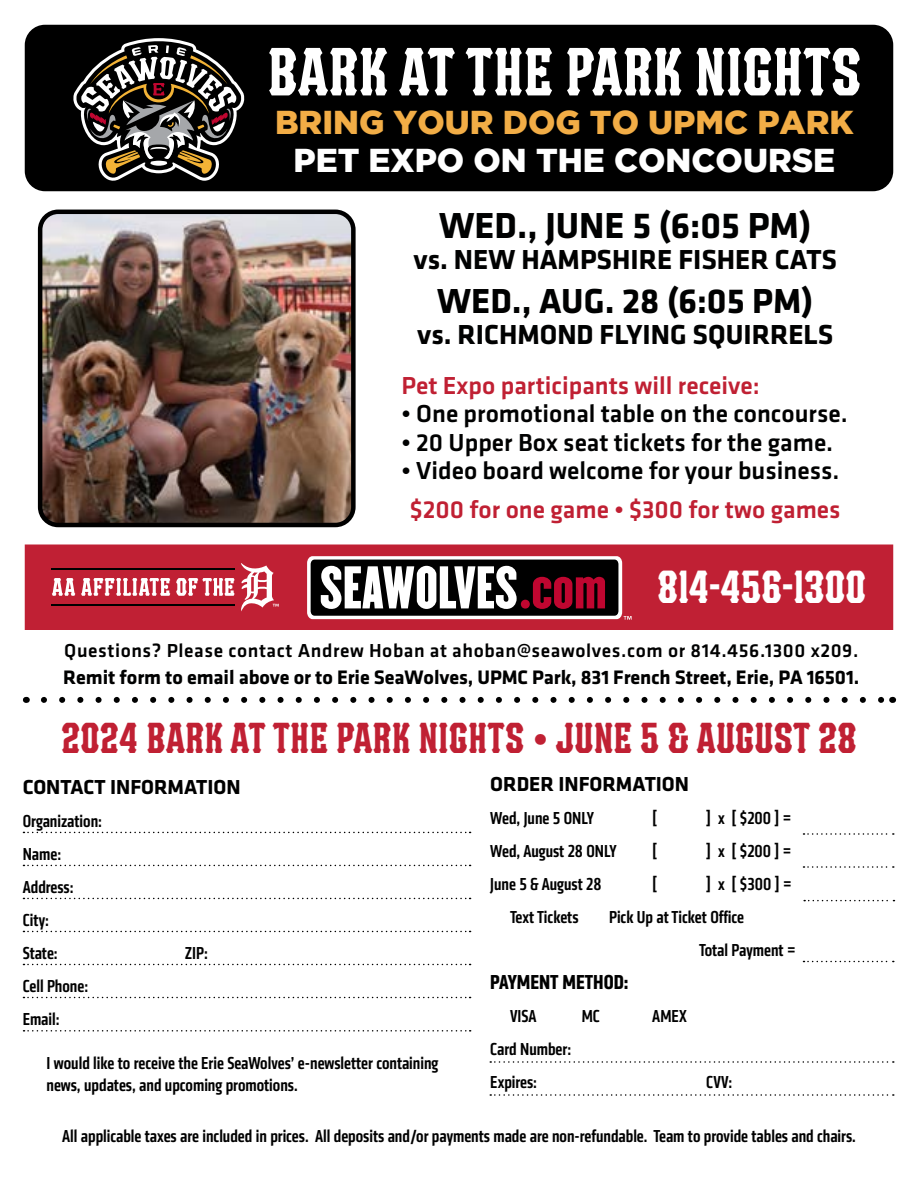
<style>
.page{position:relative;width:918px;height:1188px;background:#fff}
.page>*{position:absolute;margin:0;border:0;box-sizing:border-box;transform-origin:0 0}
.t1{font:66px "Erie Sea Wolves";color:#fff}
.t2{font:45px "Erie Sea Wolves";color:#fff}
.t3{font:42px "Erie Sea Wolves";color:#c02033}
.t4{font:700 37.5px "Klavika Basic";color:#000101}
.t5{font:700 36px "Klavika Basic";color:#000101}
.t6{font:900 33px "Gotham";color:#f2ad46}
.t7{font:900 33px "Gotham";color:#fff}
.t8{font:700 28.5px "Klavika Basic";color:#000101}
.t9{font:500 25.5px "Klavika Basic";color:#000101}
.t10{font:500 25.5px "Klavika Basic";color:#c02033}
.t11{font:700 21px "Klavika Basic";color:#000}
.t12{font:700 21px "Klavika Condensed";color:#000}
.t13{font:700 20.25px "Klavika Basic";letter-spacing:-.005em;color:#000101}
.t14{font:500 19.5px "Klavika Basic";letter-spacing:.03em;color:#000101}
.t15{font:500 18px/33px "Klavika Condensed";color:#000}
.s1{font-family:"Klavika Basic";font-weight:500}
</style>
<div class="page">
<div style="left:27px;top:27px;width:864px;height:162px;background:#000;border-radius:18px"></div>
<div style="left:25px;top:25px;width:868px;height:166px;border:4px solid #000;border-radius:18px"></div>
<svg style="left:73px;top:38px;width:172px;height:143px"></svg>
<div style="left:25px;top:544px;width:868px;height:86px;background:#c02034"></div>
<img style="left:43px;top:215px;width:308px;height:307px">
<div style="left:38px;top:210px;width:318px;height:317px;border:4px solid #000;border-radius:18px"></div>
<svg style="left:23px;top:832px;width:448px;height:1px"></svg>
<svg style="left:23px;top:865px;width:448px;height:1px"></svg>
<svg style="left:23px;top:898px;width:448px;height:1px"></svg>
<svg style="left:23px;top:931px;width:448px;height:1px"></svg>
<svg style="left:23px;top:964px;width:448px;height:1px"></svg>
<svg style="left:23px;top:997px;width:448px;height:1px"></svg>
<svg style="left:804px;top:833px;width:90px;height:2px"></svg>
<svg style="left:804px;top:866px;width:90px;height:2px"></svg>
<svg style="left:804px;top:961px;width:90px;height:1px"></svg>
<svg style="left:490px;top:1061px;width:404px;height:2px"></svg>
<svg style="left:490px;top:1094px;width:404px;height:2px"></svg>
<svg style="left:44px;top:697px;width:839px;height:6px"></svg>
<svg style="left:24px;top:1030px;width:447px;height:2px"></svg>
<svg style="left:307px;top:556px;width:325px;height:64px;background:#766064"></svg>
<svg style="left:241px;top:563px;width:38px;height:48px"></svg>
<svg style="left:52px;top:578px;width:23px;height:18px"></svg>
<svg style="left:176px;top:578px;width:59px;height:18px"></svg>
<svg style="left:81px;top:578px;width:89px;height:18px"></svg>
<hr style="left:52px;top:568px;width:183px;height:2px;background:#000">
<hr style="left:52px;top:604px;width:183px;height:2px;background:#000">
<svg style="left:804px;top:900px;width:90px;height:1px"></svg>
<h1 class="t1" style="left:267px;top:43px;width:595px">BARK AT THE PARK NIGHTS</h1>
<h3 class="t6" style="left:275px;top:103px;width:580px">BRING YOUR DOG TO UPMC PARK</h3>
<h3 class="t7" style="left:293px;top:141px;width:543px">PET EXPO ON THE CONCOURSE</h3>
<h3 class="t4" style="left:439px;top:198px;width:374px">WED., JUNE 5 (6:05 PM)</h3>
<h3 class="t8" style="left:413px;top:239px;width:425px">vs. NEW HAMPSHIRE FISHER CATS</h3>
<h3 class="t5" style="left:437px;top:275px;width:378px">WED., AUG. 28 (6:05 PM)</h3>
<h3 class="t8" style="left:417px;top:314px;width:418px">vs. RICHMOND FLYING SQUIRRELS</h3>
<h3 class="t10" style="left:401px;top:368px;width:360px">Pet Expo participants will receive:</h3>
<h3 class="t9" style="left:401px;top:397px;width:448px">• One promotional table on the concourse.</h3>
<h3 class="t9" style="left:401px;top:425px;width:433px">• 20 Upper Box seat tickets for the game.</h3>
<h3 class="t9" style="left:401px;top:454px;width:440px">• Video board welcome for your business.</h3>
<h3 class="t10" style="left:410px;top:493px;width:432px">$200 for one game • $300 for two games</h3>
<h2 class="t2" style="left:658px;top:567px;width:210px">814-456-1300</h2>
<p class="t14" style="left:64px;top:637px;width:796px">Questions? Please contact Andrew Hoban at ahoban@seawolves.com or 814.456.1300 x209.</p>
<p class="t13" style="left:63px;top:663px;width:798px">Remit form to email above or to Erie SeaWolves, UPMC Park, 831 French Street, Erie, PA 16501.</p>
<h3 class="t3" style="left:61px;top:720px;width:797px">2024 BARK AT THE PARK NIGHTS <span class="s1">•</span> JUNE 5 &amp; AUGUST 28</h3>
<p class="t11" style="left:23px;top:772px;width:219px">CONTACT INFORMATION</p>
<p class="t15" style="left:23px;top:805px;width:81px">Organization:<br>Name:<br>Address:<br>City:<br>State:</p>
<p class="t15" style="left:185px;top:937px;width:25px">ZIP:</p>
<p class="t15" style="left:23px;top:970px;width:67px">Cell Phone:<br>Email:</p>
<p class="t15" style="left:47px;top:1053px;width:393px;line-height:21.6px">I would like to receive the Erie SeaWolves’ e-newsletter containing news, updates, and upcoming promotions.</p>
<p class="t11" style="left:490px;top:769px;width:200px">ORDER INFORMATION</p>
<p class="t15" style="left:490px;top:802px;width:105px">Wed, June 5 ONLY</p>
<p class="t15" style="left:652px;top:802px;width:6px">[</p>
<p class="t15" style="left:706px;top:802px;width:87px">] x [ $200 ] =</p>
<p class="t15" style="left:490px;top:835px;width:128px">Wed, August 28 ONLY</p>
<p class="t15" style="left:652px;top:835px;width:6px">[</p>
<p class="t15" style="left:706px;top:835px;width:87px">] x [ $200 ] =</p>
<p class="t15" style="left:490px;top:868px;width:113px">June 5 &amp; August 28</p>
<p class="t15" style="left:652px;top:868px;width:6px">[</p>
<p class="t15" style="left:706px;top:868px;width:87px">] x [ $300 ] =</p>
<p class="t15" style="left:510px;top:901px;width:70px">Text Tickets</p>
<p class="t15" style="left:699px;top:901px;width:98px;text-indent:-90px">Pick Up at Ticket Office<br>Total Payment =</p>
<p class="t12" style="left:490px;top:969px;width:140px">PAYMENT METHOD:</p>
<p class="t15" style="left:510px;top:1000px;width:28px">VISA</p>
<p class="t15" style="left:582px;top:1000px;width:20px">MC</p>
<p class="t15" style="left:652px;top:1000px;width:36px">AMEX</p>
<p class="t15" style="left:490px;top:1033px;width:82px">Card Number:<br>Expires:</p>
<p class="t15" style="left:706px;top:1066px;width:27px">CVV:</p>
<p class="t15" style="left:62px;top:1119px;width:795px">All applicable taxes are included in prices. All deposits and/or payments made are non-refundable. Team to provide tables and chairs.</p>
</div>
